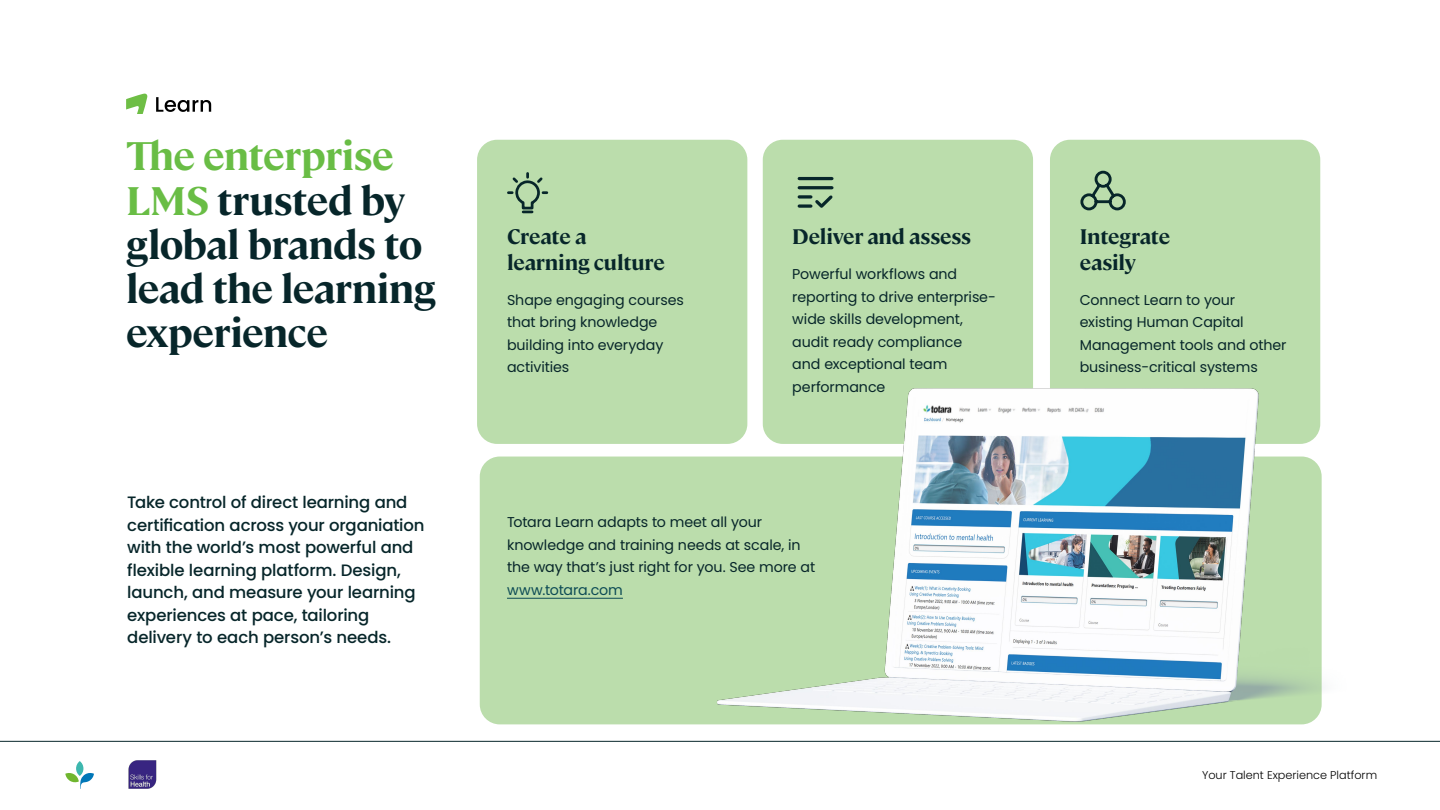
<style>
.page{position:relative;width:1440px;height:810px;background:#fff}
.page>*{position:absolute;margin:0;border:0;box-sizing:border-box;transform-origin:0 0}
.t1{font:700 39.75px/44.2px "Cambon";letter-spacing:-.02em;color:#07262a}
.t2{font:700 21px/25.5px "Cambon";letter-spacing:-.01em;color:#07262a}
.t3{font:500 16.5px/22.5px "Poppins";letter-spacing:-.01em;color:#07262a}
.t4{font:14.25px/22.5px "Poppins";letter-spacing:-.005em;color:#07262a}
.t5{font:14.25px "Poppins";letter-spacing:-.01em;color:#0d4b55}
.t6{font:300 11.25px "Poppins";color:#000}
.s1{color:#69bd45}
</style>
<div class="page">
<hr style="left:0;top:741px;width:1440px;height:1px;background:#07262a">
<div style="left:480px;top:457px;width:842px;height:267px;background:#bbddac;border-radius:20px"></div>
<div style="left:1050px;top:140px;width:270px;height:304px;background:#bbddac;border-radius:20px"></div>
<div style="left:763px;top:140px;width:270px;height:304px;background:#bbddac;border-radius:20px"></div>
<div style="left:477px;top:140px;width:270px;height:304px;background:#bbddac;border-radius:20px"></div>
<svg style="left:1080px;top:170px;width:46px;height:41px"></svg>
<svg style="left:797px;top:176px;width:37px;height:32px"></svg>
<svg style="left:507px;top:172px;width:42px;height:42px"></svg>
<hr style="left:507px;top:598px;width:116px;height:1px;background:#0d4b55">
<svg style="left:126px;top:94px;width:21px;height:19px"></svg>
<svg style="left:156px;top:97px;width:55px;height:15px"></svg>
<img style="left:657px;top:316px;width:691px;height:426px">
<img style="left:128px;top:761px;width:29px;height:28px">
<div style="left:76px;top:761px;width:7px;height:15px;background:#3db7ae;border-radius:50%"></div>
<svg style="left:65px;top:773px;width:29px;height:16px"></svg>
<h1 class="t1" style="left:126px;top:131px;width:311px"><span class="s1">The enterprise<br>LMS</span> trusted by global brands to lead the learning experience</h1>
<p class="t3" style="left:127px;top:491px;width:299px">Take control of direct learning and certification across your organiation with the world’s most powerful and flexible learning platform. Design, launch, and measure your learning experiences at pace, tailoring delivery to each person’s needs.</p>
<h2 class="t2" style="left:507px;top:222px;width:159px">Create a learning culture</h2>
<p class="t4" style="left:507px;top:289px;width:178px">Shape engaging courses that bring knowledge building into everyday activities</p>
<h2 class="t2" style="left:792px;top:222px;width:180px">Deliver and assess</h2>
<p class="t4" style="left:792px;top:263px;width:205px">Powerful workflows and reporting to drive enterprise&shy;wide skills development, audit ready compliance<br>and exceptional team performance</p>
<p class="t4" style="left:507px;top:511px;width:310px">Totara Learn adapts to meet all your knowledge and training needs at scale, in the way that’s just right for you. See more at</p>
<p class="t5" style="left:507px;top:581px;width:117px">www.totara.com</p>
<h2 class="t2" style="left:1080px;top:222px;width:92px">Integrate easily</h2>
<p class="t4" style="left:1080px;top:289px;width:208px">Connect Learn to your existing Human Capital<br>Management tools and other business-critical systems</p>
<p class="t6" style="left:1202px;top:768px;width:177px">Your Talent Experience Platform</p>
</div>
